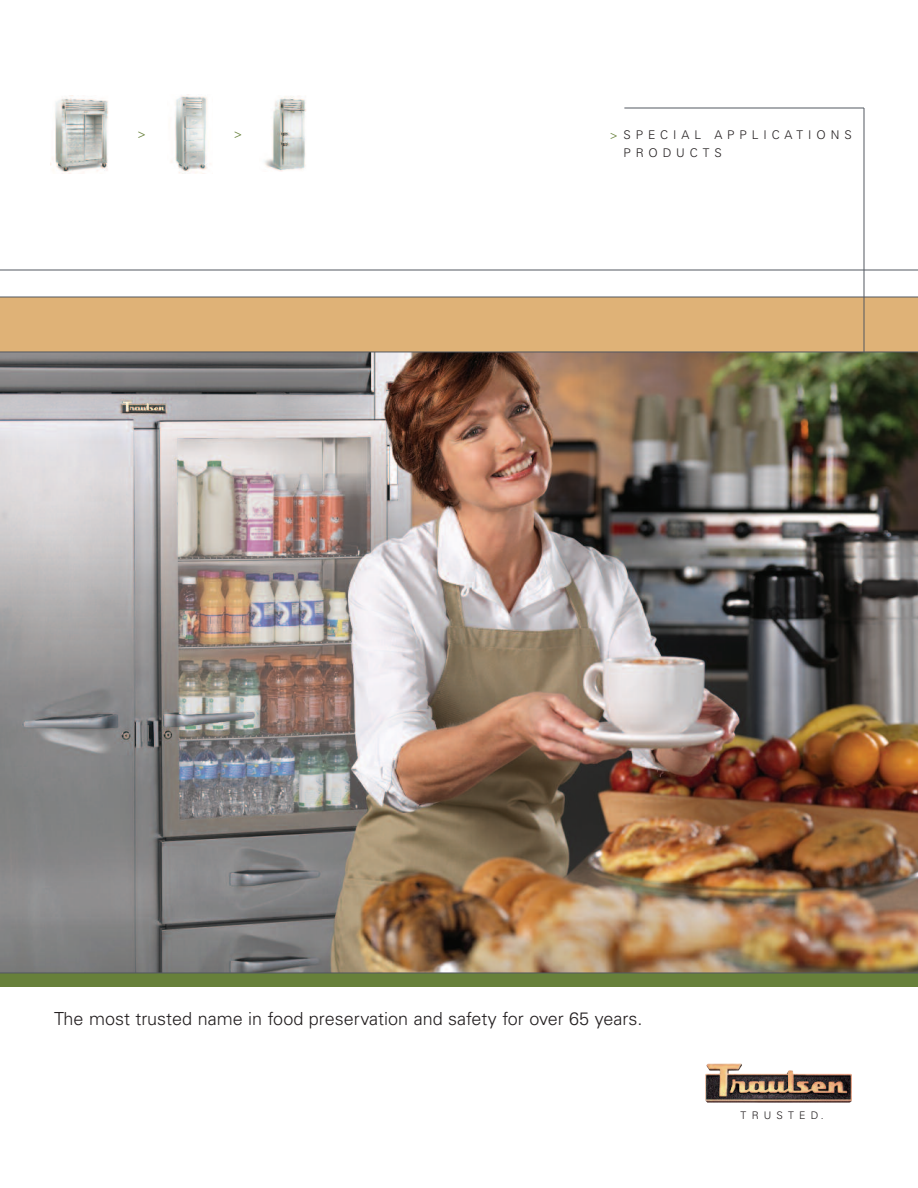
<style>
.page{position:relative;width:918px;height:1188px;background:#fff}
.page>*{position:absolute;margin:0;border:0;box-sizing:border-box;transform-origin:0 0}
.t1{font:300 18px "Univers";color:#231f20}
.t2{font:300 12.75px "Univers";color:#67803a}
.t3{font:300 12px/18px "Univers";letter-spacing:.41em;color:#231f20}
.t4{font:300 10.5px "Univers";letter-spacing:.5em;color:#231f20}
.s1{color:#67803a}
</style>
<div class="page">
<div style="left:0;top:297px;width:918px;height:55px;background:#dfb277"></div>
<hr style="left:0;top:297px;width:918px;height:1px;background:#535860">
<img style="left:0;top:353px;width:918px;height:620px">
<img style="left:705px;top:1064px;width:147px;height:39px">
<div style="left:0;top:973px;width:918px;height:13px;background:#67803a"></div>
<hr style="left:0;top:973px;width:918px;height:1px;background:#535860">
<hr style="left:0;top:270px;width:918px;height:1px;background:#535860">
<hr style="left:864px;top:108px;width:1px;height:244px;background:#535860">
<img style="left:50px;top:95px;width:59px;height:78px">
<img style="left:171px;top:94px;width:36px;height:80px">
<img style="left:264px;top:96px;width:42px;height:76px">
<hr style="left:624px;top:108px;width:240px;height:1px;background:#535860">
<hr style="left:0;top:352px;width:918px;height:1px;background:#535860">
<p class="t2" style="left:138px;top:129px;width:10px">&gt;</p>
<p class="t2" style="left:234px;top:129px;width:10px">&gt;</p>
<p class="t3" style="left:623px;top:126px;width:230px;text-indent:-14px"><span class="s1">&gt;</span>SPECIAL APPLICATIONS<br>PRODUCTS</p>
<p class="t1" style="left:54px;top:1012px;width:590px">The most trusted name in food preservation and safety for over 65 years.</p>
<p class="t4" style="left:741px;top:1111px;width:85px">TRUSTED.</p>
</div>
